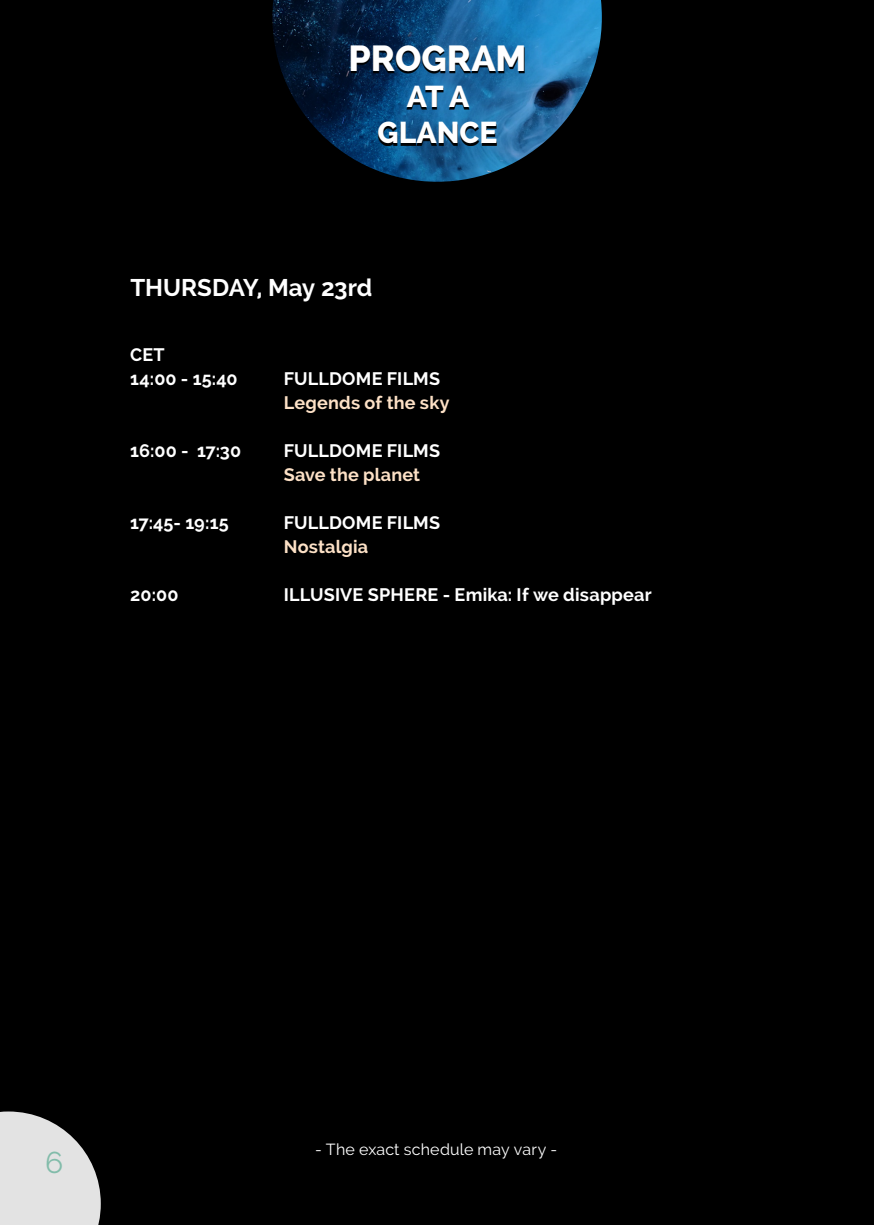
<style>
.page{position:relative;width:874px;height:1225px;background:#fff}
.page>*{position:absolute;margin:0;border:0;box-sizing:border-box;transform-origin:0 0}
.t1{font:800 36px "Raleway";color:#fff}
.t2{font:800 30px "Raleway";color:#fff}
.t3{font:30px "Raleway";color:#82bcaa}
.Program_Overv_Day{font:700 24px "Raleway";letter-spacing:-.01em;color:#fff}
.Program_Overv_txt{font:700 18px "Raleway";letter-spacing:.01em;color:#fff}
.Program_Overv_txt-2{font:700 18px "Raleway";letter-spacing:.01em;color:#fde1c6}
.Program_Overv_txt-3{font:16px "Raleway";letter-spacing:.01em;color:#fff}
</style>
<div class="page">
<div style="left:0;top:0;width:856px;height:1225px;background:#000"></div>
<svg style="left:0;top:1111px;width:101px;height:114px"></svg>
<div style="left:856px;top:0;width:17px;height:1225px;background:#000"></div>
<img style="left:272px;top:0;width:329px;height:182px">
<div style="left:351px;top:47px;width:173px;height:99px;background:#000;opacity:.98"></div>
<p class="t1" style="left:348px;top:38px;width:179px">PROGRAM</p>
<p class="t2" style="left:406px;top:79px;width:64px">AT A</p>
<p class="t2" style="left:377px;top:115px;width:121px">GLANCE</p>
<p class="Program_Overv_Day" style="left:130px;top:274px;width:243px">THURSDAY, May 23rd</p>
<p class="Program_Overv_txt" style="left:130px;top:345px;width:36px">CET</p>
<p class="Program_Overv_txt" style="left:130px;top:369px;width:109px">14:00 - 15:40</p>
<p class="Program_Overv_txt" style="left:130px;top:441px;width:113px">16:00 - 17:30</p>
<p class="Program_Overv_txt" style="left:130px;top:513px;width:100px">17:45- 19:15</p>
<p class="Program_Overv_txt" style="left:130px;top:585px;width:50px">20:00</p>
<p class="Program_Overv_txt" style="left:283px;top:369px;width:158px">FULLDOME FILMS</p>
<p class="Program_Overv_txt-2" style="left:283px;top:393px;width:167px">Legends of the sky</p>
<p class="Program_Overv_txt" style="left:283px;top:441px;width:158px">FULLDOME FILMS</p>
<p class="Program_Overv_txt-2" style="left:283px;top:465px;width:138px">Save the planet</p>
<p class="Program_Overv_txt" style="left:283px;top:513px;width:158px">FULLDOME FILMS</p>
<p class="Program_Overv_txt-2" style="left:283px;top:537px;width:86px">Nostalgia</p>
<p class="Program_Overv_txt" style="left:283px;top:585px;width:369px">ILLUSIVE SPHERE - Emika: If we disappear</p>
<h2 class="t3" style="left:45px;top:1144px;width:20px">6</h2>
<p class="Program_Overv_txt-3" style="left:315px;top:1140px;width:243px">- The exact schedule may vary -</p>
</div>
